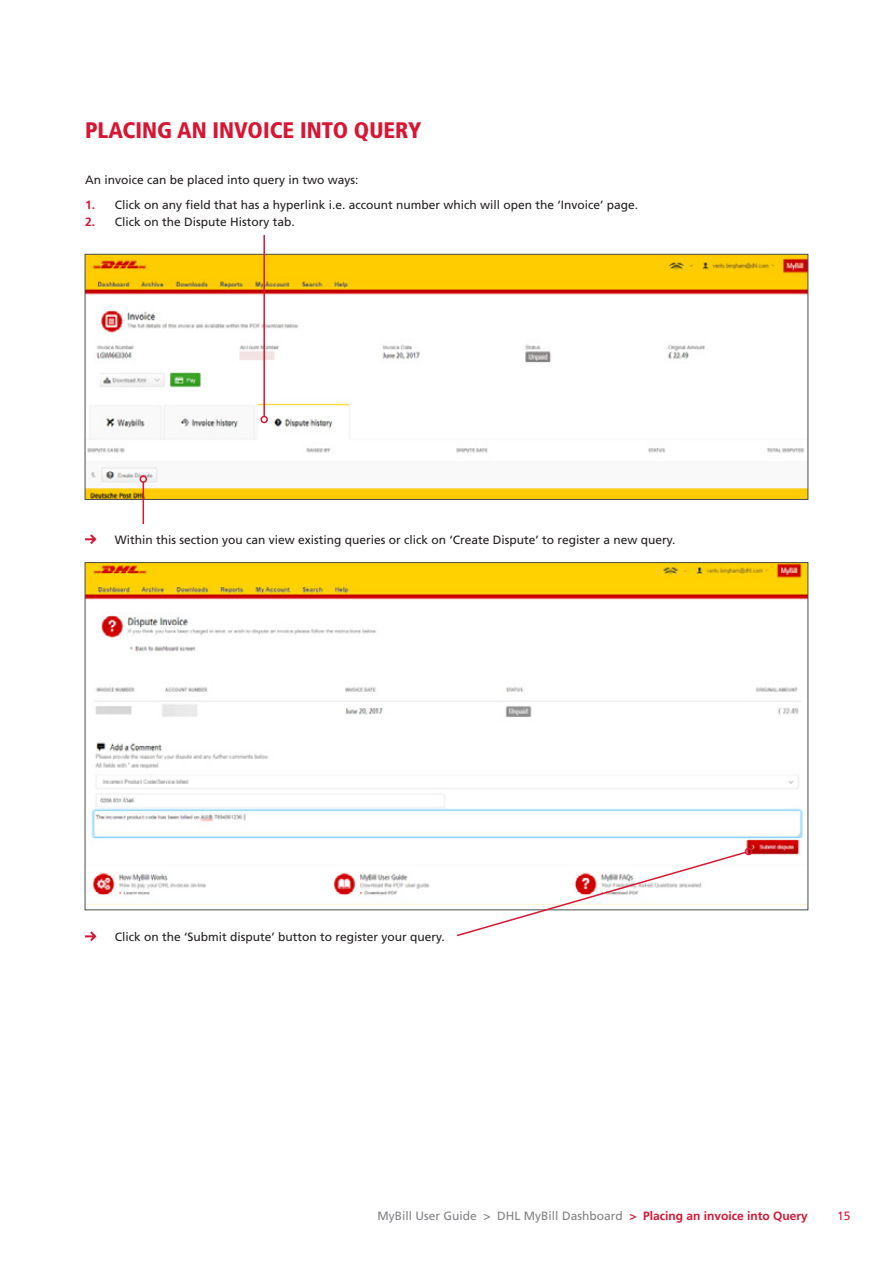
<style>
.page{position:relative;width:893px;height:1263px;background:#fff}
.page>*{position:absolute;margin:0;border:0;box-sizing:border-box;transform-origin:0 0}
.SMALL_HEADER_RED_15p{font:900 condensed 22.5px "Frutiger";color:#d71634}
.bullets_body_copy{font:12px "Frutiger";color:#231f20}
.bullets_body_copy-2{font:12px "Frutiger";color:#808285}
.SMALL_HEADER_RED_15p-2{font:12px "Frutiger";color:#231f20}
.t1{font:12px "Frutiger";color:#d71634}
.s1{font-weight:700;color:#d71634}
</style>
<div class="page">
<svg style="left:85px;top:534px;width:11px;height:10px"></svg>
<svg style="left:85px;top:931px;width:11px;height:10px"></svg>
<img style="left:87px;top:256px;width:719px;height:242px">
<div style="left:85px;top:254px;width:723px;height:246px;border:1px solid #4b4c4d"></div>
<img style="left:87px;top:564px;width:719px;height:341px">
<hr style="left:263px;top:235px;width:2px;height:181px;background:#d71634">
<div style="left:260px;top:416px;width:8px;height:7px;border:2px solid #d71634;border-radius:50%"></div>
<hr style="left:143px;top:482px;width:1px;height:42px;background:#d71634">
<div style="left:140px;top:475px;width:7px;height:8px;border:2px solid #d71634;border-radius:50%"></div>
<svg style="left:455px;top:850px;width:292px;height:87px"></svg>
<div style="left:744px;top:847px;width:9px;height:8px;border:2px solid #d71634;border-radius:3px"></div>
<p class="SMALL_HEADER_RED_15p" style="left:85px;top:117px;width:338px">PLACING AN INVOICE INTO QUERY</p>
<p class="SMALL_HEADER_RED_15p-2" style="left:85px;top:173px;width:275px">An invoice can be placed into query in two ways:</p>
<p class="bullets_body_copy" style="left:85px;top:198px;width:555px"><span class="s1">1.</span> Click on any field that has a hyperlink i.e. account number which will open the ‘Invoice’ page.</p>
<p class="bullets_body_copy" style="left:85px;top:215px;width:211px"><span class="s1">2.</span> Click on the Dispute History tab.</p>
<p class="bullets_body_copy" style="left:115px;top:533px;width:562px">Within this section you can view existing queries or click on ‘Create Dispute’ to register a new query.</p>
<p class="bullets_body_copy" style="left:115px;top:930px;width:331px">Click on the ‘Submit dispute’ button to register your query.</p>
<p class="bullets_body_copy-2" style="left:377px;top:1209px;width:432px">MyBill User Guide &gt; DHL MyBill Dashboard <span class="s1">&gt; Placing an invoice into Query</span></p>
<p class="t1" style="left:837px;top:1209px;width:15px">15</p>
</div>
